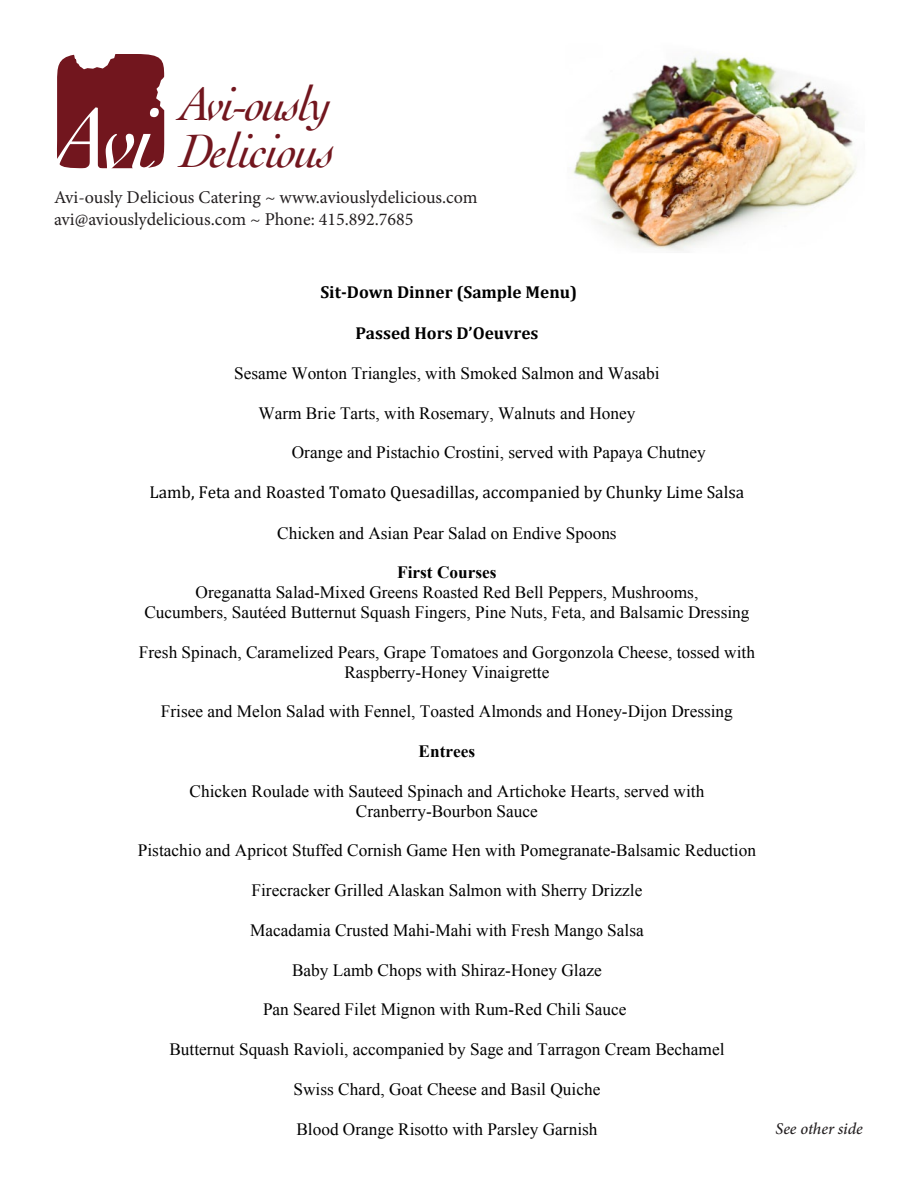
<style>
.page{position:relative;width:918px;height:1188px;background:#fff}
.page>*{position:absolute;margin:0;border:0;box-sizing:border-box;transform-origin:0 0}
.t1{font:italic 49.35px/47.2px "Cochin";letter-spacing:-.045em;color:#72161e;text-align:right}
.t2{font:18px/21.6px "Minion Pro";color:#231f20}
.t3{font:17.25px/20px "Times New Roman";color:#000;text-align:center}
.t4{font:17.25px "Cambria";color:#000}
.t5{font:700 17.25px "Cambria";color:#000}
.t6{font:700 17.25px "Times New Roman";color:#000}
.t7{font:italic 500 16.5px "Minion Pro";letter-spacing:-.005em;color:#231f20}
.s1{font-size:94.35px;color:#fff}
.s2{font-weight:700}
</style>
<div class="page">
<svg style="left:57px;top:54px;width:107px;height:114px;background:#7b262d"></svg>
<img style="left:572px;top:57px;width:285px;height:194px">
<h1 class="t1" style="left:53px;top:80px;width:284px">Avi-ously<br><span class="s1">Avi</span> Delicious</h1>
<p class="t2" style="left:54px;top:187px;width:425px">Avi-ously Delicious Catering ~ www.aviouslydelicious.com avi@aviouslydelicious.com ~ Phone: 415.892.7685</p>
<p class="t5" style="left:320px;top:282px;width:258px">Sit--Down Dinner (Sample Menu)</p>
<p class="t5" style="left:355px;top:322px;width:185px">Passed Hors D’Oeuvres</p>
<p class="t3" style="left:234px;top:363px;width:427px">Sesame Wonton Triangles, with Smoked Salmon and Wasabi</p>
<p class="t3" style="left:258px;top:403px;width:378px">Warm Brie Tarts, with Rosemary, Walnuts and Honey</p>
<p class="t3" style="left:292px;top:442px;width:415px">Orange and Pistachio Crostini, served with Papaya Chutney</p>
<p class="t4" style="left:149px;top:482px;width:596px">Lamb, Feta and Roasted Tomato Quesadillas, accompanied by Chunky Lime Salsa</p>
<p class="t3" style="left:277px;top:523px;width:341px">Chicken and Asian Pear Salad on Endive Spoons</p>
<p class="t3" style="left:144px;top:562px;width:607px"><span class="s2">First Courses<br></span>Oreganatta Salad-Mixed Greens Roasted Red Bell Peppers, Mushrooms,<br>Cucumbers, Sautéed Butternut Squash Fingers, Pine Nuts, Feta, and Balsamic Dressing</p>
<p class="t3" style="left:139px;top:642px;width:618px">Fresh Spinach, Caramelized Pears, Grape Tomatoes and Gorgonzola Cheese, tossed with<br>Raspberry-Honey Vinaigrette</p>
<p class="t3" style="left:161px;top:701px;width:573px">Frisee and Melon Salad with Fennel, Toasted Almonds and Honey-Dijon Dressing</p>
<p class="t6" style="left:419px;top:739px;width:58px">Entrees</p>
<p class="t3" style="left:190px;top:781px;width:516px">Chicken Roulade with Sauteed Spinach and Artichoke Hearts, served with<br>Cranberry-Bourbon Sauce</p>
<p class="t3" style="left:138px;top:840px;width:620px">Pistachio and Apricot Stuffed Cornish Game Hen with Pomegranate-Balsamic Reduction</p>
<p class="t3" style="left:252px;top:880px;width:392px">Firecracker Grilled Alaskan Salmon with Sherry Drizzle</p>
<p class="t3" style="left:250px;top:920px;width:395px">Macadamia Crusted Mahi-Mahi with Fresh Mango Salsa</p>
<p class="t3" style="left:292px;top:960px;width:311px">Baby Lamb Chops with Shiraz-Honey Glaze</p>
<p class="t3" style="left:263px;top:999px;width:365px">Pan Seared Filet Mignon with Rum-Red Chili Sauce</p>
<p class="t3" style="left:169px;top:1039px;width:557px">Butternut Squash Ravioli, accompanied by Sage and Tarragon Cream Bechamel</p>
<p class="t3" style="left:294px;top:1079px;width:308px">Swiss Chard, Goat Cheese and Basil Quiche</p>
<p class="t3" style="left:296px;top:1119px;width:303px">Blood Orange Risotto with Parsley Garnish</p>
<p class="t7" style="left:775px;top:1117px;width:89px">See other side</p>
</div>
